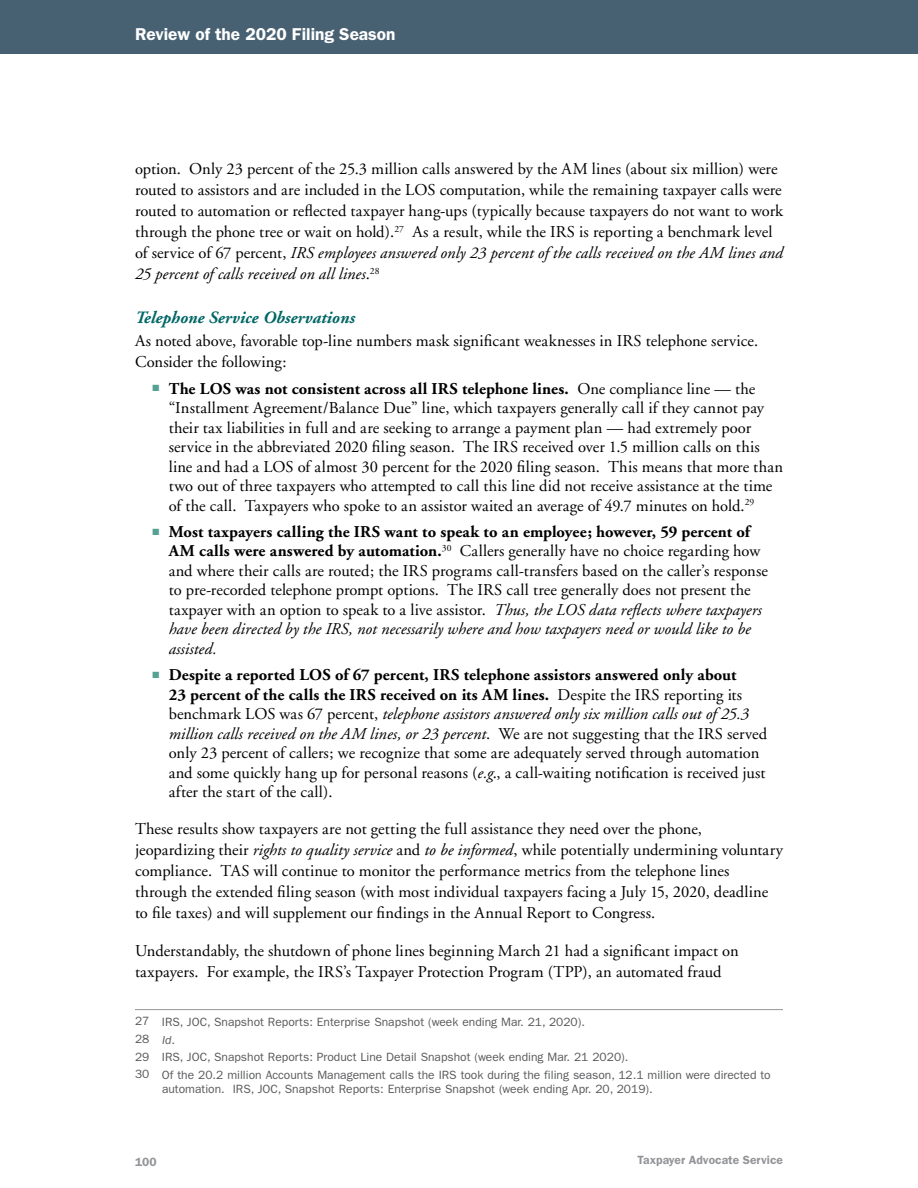
<style>
.page{position:relative;width:918px;height:1188px;background:#fff}
.page>*{position:absolute;margin:0;border:0;box-sizing:border-box;transform-origin:0 0}
.Subhead_3-italic{font:italic 700 17.25px "Adobe Garamond";color:#006766}
.t1{font:600 17.25px "Franklin Gothic";color:#fff}
.Body_Text{font:16.5px/19.5px "Adobe Garamond";letter-spacing:.005em;color:#000}
.Body_Text-before_lis{font:16.5px/21px "Adobe Garamond";letter-spacing:.005em;color:#000}
.IGNORE_Footnote{font:12px/14.4px "Franklin Gothic";color:#58595b}
.t2{font:600 12px "Franklin Gothic";color:#939598}
.s1{font-style:italic}
.s2{color:#56a193}
.s3{font-weight:700}
</style>
<div class="page">
<div style="left:0;top:0;width:918px;height:54px;background:#486172"></div>
<hr style="left:135px;top:1009px;width:648px;height:1px;background:#939598">
<p class="t1" style="left:135px;top:24px;width:262px">Review of the 2020 Filing Season</p>
<p class="Body_Text" style="left:135px;top:159px;width:650px;line-height:21px">option. Only 23 percent of the 25.3 million calls answered by the AM lines (about six million) were routed to assistors and are included in the LOS computation, while the remaining taxpayer calls were routed to automation or reflected taxpayer hang-ups (typically because taxpayers do not want to work through the phone tree or wait on hold).<sup>27</sup> As a result, while the IRS is reporting a benchmark level of service of 67 percent, <span class="s1">IRS employees answered only 23 percent of the calls received on the AM lines and 25 percent of calls received on all lines</span>.<sup>28</sup></p>
<p class="Subhead_3-italic" style="left:135px;top:308px;width:221px">Telephone Service Observations</p>
<p class="Body_Text-before_lis" style="left:135px;top:331px;width:625px">As noted above, favorable top-line numbers mask significant weaknesses in IRS telephone service.<br>Consider the following:</p>
<p class="Body_Text" style="left:169px;top:379px;width:616px;text-indent:-16px"><span class="s2">■</span> <span class="s3">The LOS was not consistent across all IRS telephone lines.</span> One compliance line — the “Installment Agreement/Balance Due” line, which taxpayers generally call if they cannot pay their tax liabilities in full and are seeking to arrange a payment plan — had extremely poor service in the abbreviated 2020 filing season. The IRS received over 1.5 million calls on this line and had a LOS of almost 30 percent for the 2020 filing season. This means that more than two out of three taxpayers who attempted to call this line did not receive assistance at the time of the call. Taxpayers who spoke to an assistor waited an average of 49.7 minutes on hold.<sup>29</sup></p>
<p class="Body_Text" style="left:169px;top:522px;width:601px;text-indent:-16px"><span class="s2">■</span> <span class="s3">Most taxpayers calling the IRS want to speak to an employee; however, 59 percent of AM calls were answered by automation.</span><sup>30</sup> Callers generally have no choice regarding how and where their calls are routed; the IRS programs call-transfers based on the caller’s response to pre-recorded telephone prompt options. The IRS call tree generally does not present the taxpayer with an option to speak to a live assistor. <span class="s1">Thus, the LOS data reflects where taxpayers have been directed by the IRS, not necessarily where and how taxpayers need or would like to be assisted.</span></p>
<p class="Body_Text" style="left:169px;top:666px;width:600px;text-indent:-16px"><span class="s2">■</span> <span class="s3">Despite a reported LOS of 67 percent, IRS telephone assistors answered only about<br>23 percent of the calls the IRS received on its AM lines.</span> Despite the IRS reporting its benchmark LOS was 67 percent, <span class="s1">telephone assistors answered only six million calls out of 25.3 million calls received on the AM lines, or 23 percent</span>. We are not suggesting that the IRS served only 23 percent of callers; we recognize that some are adequately served through automation and some quickly hang up for personal reasons (<span class="s1">e.g</span>., a call-waiting notification is received just after the start of the call).</p>
<p class="Body_Text" style="left:135px;top:819px;width:650px;line-height:21px">These results show taxpayers are not getting the full assistance they need over the phone, jeopardizing their <span class="s1">rights to quality service</span> and <span class="s1">to be informed</span>, while potentially undermining voluntary compliance. TAS will continue to monitor the performance metrics from the telephone lines through the extended filing season (with most individual taxpayers facing a July 15, 2020, deadline to file taxes) and will supplement our findings in the Annual Report to Congress.</p>
<p class="Body_Text" style="left:135px;top:940px;width:605px;line-height:21px">Understandably, the shutdown of phone lines beginning March 21 had a significant impact on taxpayers. For example, the IRS’s Taxpayer Protection Program (TPP), an automated fraud</p>
<p class="IGNORE_Footnote" style="left:135px;top:1015px;width:452px">27 IRS, JOC, Snapshot Reports: Enterprise Snapshot (week ending Mar. 21, 2020).</p>
<p class="IGNORE_Footnote" style="left:135px;top:1032px;width:41px">28 <span class="s1">Id</span>.</p>
<p class="IGNORE_Footnote" style="left:135px;top:1050px;width:495px">29 IRS, JOC, Snapshot Reports: Product Line Detail Snapshot (week ending Mar. 21 2020).</p>
<p class="IGNORE_Footnote" style="left:162px;top:1068px;width:610px;text-indent:-27px">30 Of the 20.2 million Accounts Management calls the IRS took during the filing season, 12.1 million were directed to automation. IRS, JOC, Snapshot Reports: Enterprise Snapshot (week ending Apr. 20, 2019).</p>
<p class="t2" style="left:135px;top:1154px;width:23px">100</p>
<p class="t2" style="left:638px;top:1153px;width:147px">Taxpayer Advocate Service</p>
</div>
